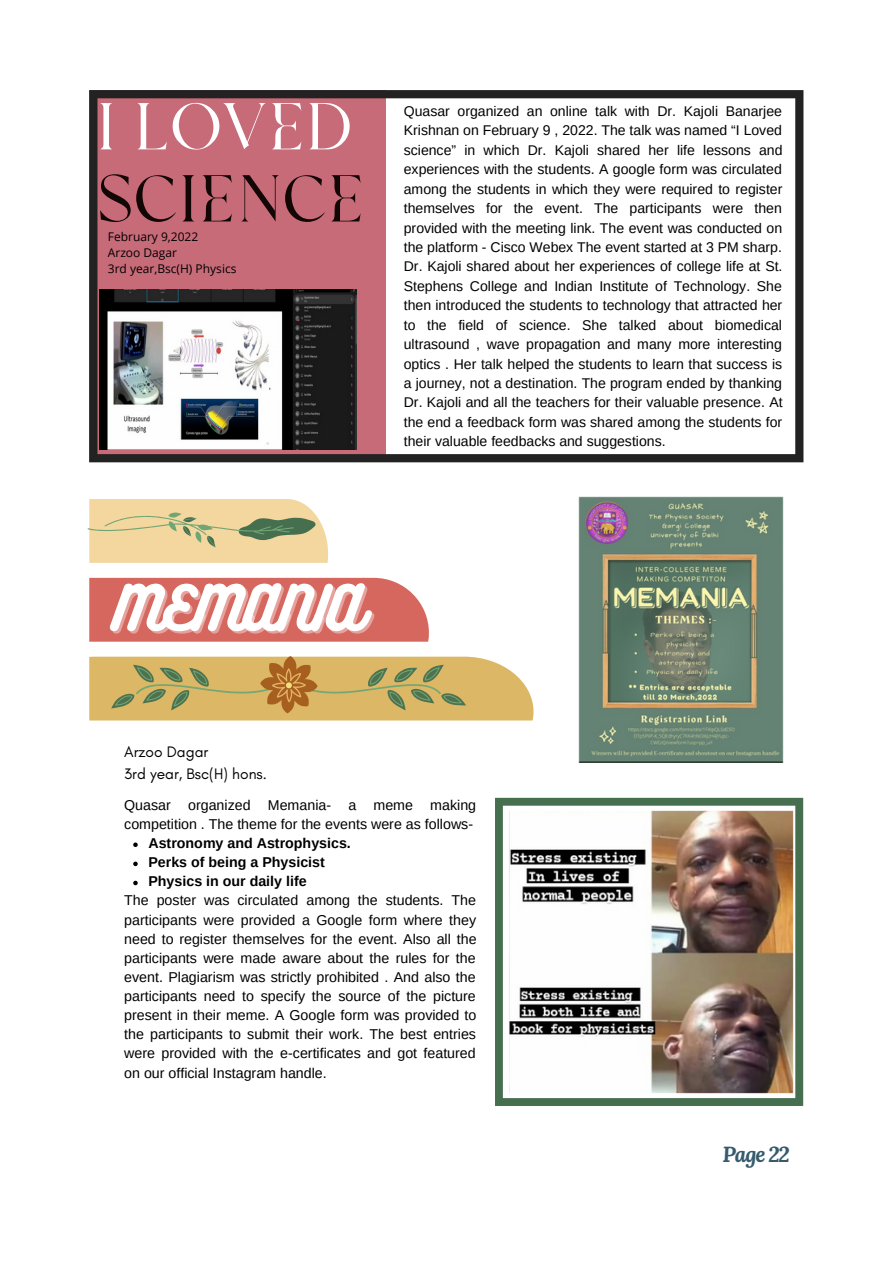
<style>
.page{position:relative;width:893px;height:1264px;background:#fff}
.page>*{position:absolute;margin:0;border:0;box-sizing:border-box;transform-origin:0 0}
.t1{font:94.5px "Frunchy Serif";color:#130706}
.t2{font:94.5px "Frunchy Serif";color:#fff}
.t3{font:54.75px "Bukhari Script";color:#fff}
.t4{font:italic 700 21.6px "Lora";letter-spacing:-.06em;color:#365b6d}
.t5{font:15.45px/21.6px "Glacial Indifference";color:#000}
.t6{font:14.25px/19px "Arimo";color:#000}
.t7{font:700 14.25px/19px "Arimo";color:#000}
.t8{font:14.1px/19.4px "Arimo";color:#000;text-align:justify}
.t9{font:12px/15.9px "Open Sans";color:#000}
</style>
<div class="page">
<svg style="left:89px;top:90px;width:714px;height:372px"></svg>
<img style="left:99px;top:289px;width:258px;height:160px">
<div style="left:89px;top:578px;width:340px;height:63px;background:#d6675e"></div>
<svg style="left:89px;top:656px;width:444px;height:64px;background:#ceb067"></svg>
<svg style="left:88px;top:499px;width:240px;height:64px;background:#e1ce9b"></svg>
<img style="left:578px;top:496px;width:205px;height:266px">
<svg style="left:495px;top:797px;width:308px;height:308px;fill:#466f4f"></svg>
<img style="left:505px;top:810px;width:288px;height:282px">
<svg style="left:133px;top:842px;width:5px;height:5px"></svg>
<svg style="left:133px;top:861px;width:5px;height:5px"></svg>
<svg style="left:133px;top:880px;width:5px;height:5px"></svg>
<h1 class="t2" style="left:97px;top:83px;width:257px">I LOVED</h1>
<h1 class="t1" style="left:97px;top:155px;width:270px">SCIENCE</h1>
<p class="t9" style="left:108px;top:229px;width:130px">February 9,2022<br>Arzoo Dagar<br>3rd year,Bsc(H) Physics</p>
<p class="t8" style="left:404px;top:101px;width:380px">Quasar organized an online talk with Dr. Kajoli Banarjee Krishnan on February 9 , 2022. The talk was named “I Loved science” in which Dr. Kajoli shared her life lessons and experiences with the students. A google form was circulated among the students in which they were required to register themselves for the event. The participants were then provided with the meeting link. The event was conducted on the platform - Cisco Webex The event started at 3 PM sharp.<br>Dr. Kajoli shared about her experiences of college life at St.<br>Stephens College and Indian Institute of Technology. She then introduced the students to technology that attracted her to the field of science. She talked about biomedical ultrasound , wave propagation and many more interesting optics . Her talk helped the students to learn that success is a journey, not a destination. The program ended by thanking Dr. Kajoli and all the teachers for their valuable presence. At the end a feedback form was shared among the students for their valuable feedbacks and suggestions.</p>
<h2 class="t3" style="left:113px;top:572px;width:251px">MEMANIA</h2>
<p class="t5" style="left:124px;top:741px;width:144px">Arzoo Dagar<br>3rd year, Bsc(H) hons.</p>
<p class="t6" style="left:124px;top:795px;width:353px">Quasar organized Memania- a meme making competition . The theme for the events were as follows-</p>
<p class="t7" style="left:148px;top:833px;width:204px">Astronomy and Astrophysics.<br>Perks of being a Physicist<br>Physics in our daily life</p>
<p class="t6" style="left:124px;top:891px;width:354px;text-align:justify">The poster was circulated among the students. The participants were provided a Google form where they need to register themselves for the event. Also all the participants were made aware about the rules for the event. Plagiarism was strictly prohibited . And also the participants need to specify the source of the picture present in their meme. A Google form was provided to the participants to submit their work. The best entries were provided with the e-certificates and got featured on our official Instagram handle.</p>
<h3 class="t4" style="left:722px;top:1139px;width:69px">Page 22</h3>
</div>
